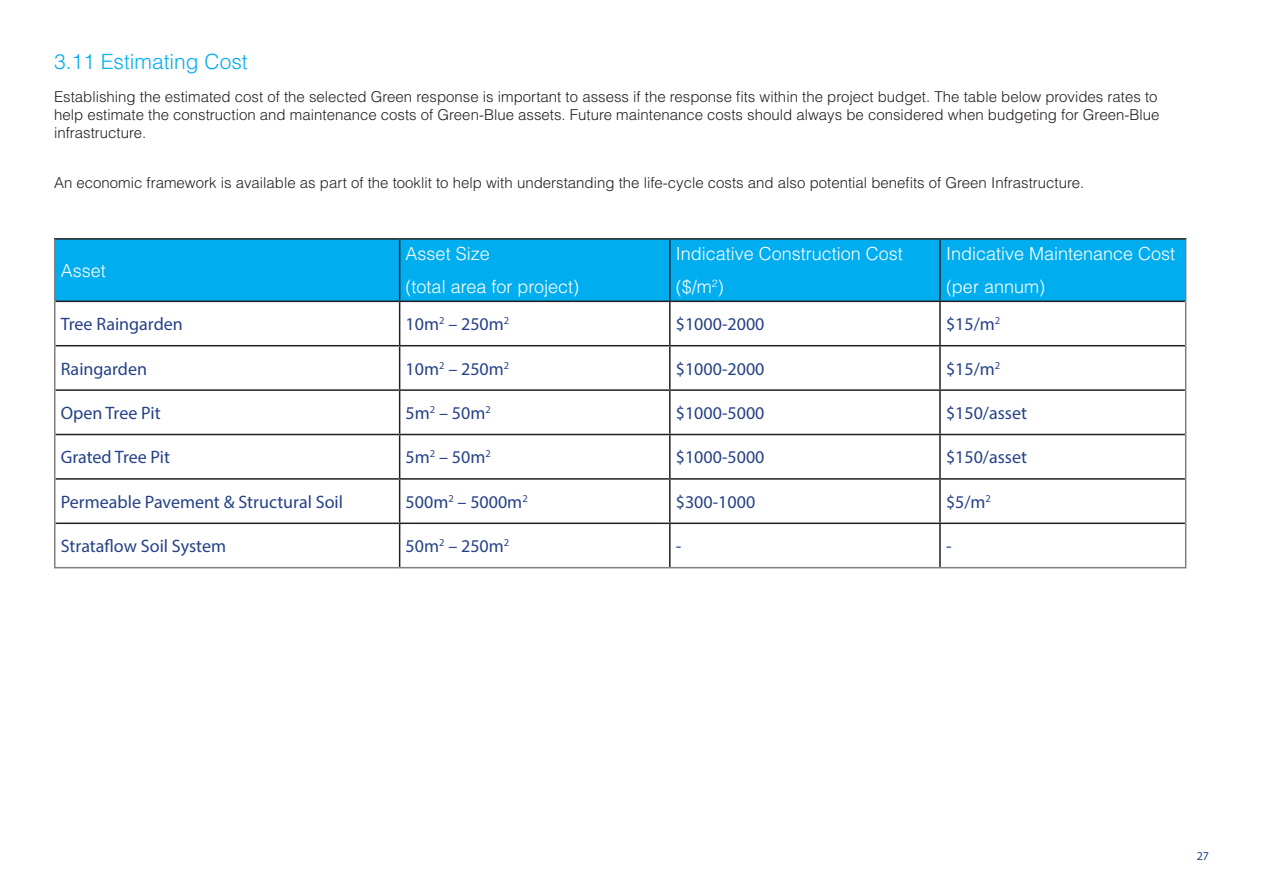
<style>
.page{position:relative;width:1263px;height:893px;background:#fff}
.page>*{position:absolute;margin:0;border:0;box-sizing:border-box;transform-origin:0 0}
.GI_Heading_2{font:300 21px "Helvetica LT Std";color:#00aeef}
.t1{font:18px "Myriad Pro";color:#254187}
.t2{font:300 18px "Helvetica LT Std";color:#fff}
.t3{font:300 15px/18px "Helvetica LT Std";color:#231f20;text-align:justify}
.t4{font:12px "Myriad Pro";color:#254187}
</style>
<div class="page">
<div style="left:56px;top:240px;width:1129px;height:61px;background:#00aeef"></div>
<hr style="left:54px;top:238px;width:346px;height:2px;background:#231f20">
<hr style="left:400px;top:238px;width:270px;height:2px;background:#231f20">
<hr style="left:399px;top:240px;width:1px;height:61px;background:#231f20">
<hr style="left:670px;top:238px;width:270px;height:2px;background:#231f20">
<hr style="left:669px;top:240px;width:1px;height:61px;background:#231f20">
<hr style="left:940px;top:238px;width:246px;height:2px;background:#231f20">
<hr style="left:939px;top:240px;width:2px;height:61px;background:#231f20">
<hr style="left:56px;top:301px;width:344px;height:1px;background:#231f20">
<hr style="left:400px;top:301px;width:270px;height:1px;background:#231f20">
<hr style="left:399px;top:302px;width:1px;height:43px;background:#231f20">
<hr style="left:670px;top:301px;width:270px;height:1px;background:#231f20">
<hr style="left:669px;top:302px;width:1px;height:43px;background:#231f20">
<hr style="left:940px;top:301px;width:245px;height:1px;background:#231f20">
<hr style="left:939px;top:302px;width:2px;height:43px;background:#231f20">
<hr style="left:56px;top:345px;width:344px;height:1px;background:#231f20">
<hr style="left:400px;top:345px;width:270px;height:1px;background:#231f20">
<hr style="left:399px;top:346px;width:1px;height:43px;background:#231f20">
<hr style="left:670px;top:345px;width:270px;height:1px;background:#231f20">
<hr style="left:669px;top:346px;width:1px;height:43px;background:#231f20">
<hr style="left:940px;top:345px;width:245px;height:1px;background:#231f20">
<hr style="left:939px;top:346px;width:2px;height:43px;background:#231f20">
<hr style="left:56px;top:389px;width:344px;height:2px;background:#231f20">
<hr style="left:400px;top:389px;width:270px;height:2px;background:#231f20">
<hr style="left:399px;top:391px;width:1px;height:43px;background:#231f20">
<hr style="left:670px;top:389px;width:270px;height:2px;background:#231f20">
<hr style="left:669px;top:391px;width:1px;height:43px;background:#231f20">
<hr style="left:940px;top:389px;width:245px;height:2px;background:#231f20">
<hr style="left:939px;top:391px;width:2px;height:43px;background:#231f20">
<hr style="left:56px;top:434px;width:344px;height:1px;background:#231f20">
<hr style="left:400px;top:434px;width:270px;height:1px;background:#231f20">
<hr style="left:399px;top:435px;width:1px;height:43px;background:#231f20">
<hr style="left:670px;top:434px;width:270px;height:1px;background:#231f20">
<hr style="left:669px;top:435px;width:1px;height:43px;background:#231f20">
<hr style="left:940px;top:434px;width:245px;height:1px;background:#231f20">
<hr style="left:939px;top:435px;width:2px;height:43px;background:#231f20">
<hr style="left:56px;top:478px;width:344px;height:2px;background:#231f20">
<hr style="left:400px;top:478px;width:270px;height:2px;background:#231f20">
<hr style="left:399px;top:480px;width:1px;height:43px;background:#231f20">
<hr style="left:670px;top:478px;width:270px;height:2px;background:#231f20">
<hr style="left:669px;top:480px;width:1px;height:43px;background:#231f20">
<hr style="left:940px;top:478px;width:245px;height:2px;background:#231f20">
<hr style="left:939px;top:480px;width:2px;height:43px;background:#231f20">
<hr style="left:56px;top:523px;width:344px;height:1px;background:#231f20">
<hr style="left:400px;top:523px;width:270px;height:1px;background:#231f20">
<hr style="left:399px;top:524px;width:1px;height:43px;background:#231f20">
<hr style="left:670px;top:523px;width:270px;height:1px;background:#231f20">
<hr style="left:669px;top:524px;width:1px;height:43px;background:#231f20">
<hr style="left:940px;top:523px;width:245px;height:1px;background:#231f20">
<hr style="left:939px;top:524px;width:2px;height:43px;background:#231f20">
<hr style="left:54px;top:301px;width:2px;height:45px;background:#7f7f7f">
<hr style="left:1185px;top:301px;width:1px;height:45px;background:#7f7f7f">
<hr style="left:54px;top:346px;width:2px;height:44px;background:#7f7f7f">
<hr style="left:1185px;top:346px;width:1px;height:44px;background:#7f7f7f">
<hr style="left:54px;top:390px;width:2px;height:44px;background:#7f7f7f">
<hr style="left:1185px;top:390px;width:1px;height:44px;background:#7f7f7f">
<hr style="left:54px;top:434px;width:2px;height:45px;background:#7f7f7f">
<hr style="left:1185px;top:434px;width:1px;height:45px;background:#7f7f7f">
<hr style="left:54px;top:479px;width:2px;height:44px;background:#7f7f7f">
<hr style="left:1185px;top:479px;width:1px;height:44px;background:#7f7f7f">
<hr style="left:54px;top:523px;width:2px;height:44px;background:#7f7f7f">
<hr style="left:1185px;top:523px;width:1px;height:44px;background:#7f7f7f">
<hr style="left:54px;top:567px;width:346px;height:1px;background:#7f7f7f">
<hr style="left:400px;top:567px;width:270px;height:1px;background:#7f7f7f">
<hr style="left:670px;top:567px;width:270px;height:1px;background:#7f7f7f">
<hr style="left:940px;top:567px;width:246px;height:1px;background:#7f7f7f">
<hr style="left:54px;top:240px;width:2px;height:61px;background:#7f7f7f">
<hr style="left:1185px;top:240px;width:1px;height:61px;background:#7f7f7f">
<p class="GI_Heading_2" style="left:54px;top:49px;width:195px">3.11 Estimating Cost</p>
<p class="t3" style="left:54px;top:88px;width:1107px">Establishing the estimated cost of the selected Green response is important to assess if the response fits within the project budget. The table below provides rates to help estimate the construction and maintenance costs of Green-Blue assets. Future maintenance costs should always be considered when budgeting for Green-Blue infrastructure.</p>
<p class="t3" style="left:54px;top:173px;width:1032px">An economic framework is available as part of the tooklit to help with understanding the life-cycle costs and also potential benefits of Green Infrastructure.</p>
<p class="t2" style="left:61px;top:259px;width:47px">Asset</p>
<p class="t2" style="left:406px;top:242px;width:86px">Asset Size</p>
<p class="t2" style="left:406px;top:275px;width:175px">(total area for project)</p>
<p class="t2" style="left:676px;top:242px;width:229px">Indicative Construction Cost</p>
<p class="t2" style="left:676px;top:275px;width:49px">($/m<sup>2</sup>)</p>
<p class="t2" style="left:946px;top:242px;width:231px">Indicative Maintenance Cost</p>
<p class="t2" style="left:946px;top:275px;width:101px">(per annum)</p>
<p class="t1" style="left:61px;top:313px;width:124px">Tree Raingarden</p>
<p class="t1" style="left:406px;top:313px;width:105px">10m<sup>2</sup> – 250m<sup>2</sup></p>
<p class="t1" style="left:676px;top:313px;width:90px">$1000-2000</p>
<p class="t1" style="left:946px;top:313px;width:56px">$15/m<sup>2</sup></p>
<p class="t1" style="left:61px;top:358px;width:88px">Raingarden</p>
<p class="t1" style="left:406px;top:358px;width:105px">10m<sup>2</sup> – 250m<sup>2</sup></p>
<p class="t1" style="left:676px;top:358px;width:90px">$1000-2000</p>
<p class="t1" style="left:946px;top:358px;width:56px">$15/m<sup>2</sup></p>
<p class="t1" style="left:61px;top:402px;width:101px">Open Tree Pit</p>
<p class="t1" style="left:406px;top:402px;width:87px">5m<sup>2</sup> – 50m<sup>2</sup></p>
<p class="t1" style="left:676px;top:402px;width:90px">$1000-5000</p>
<p class="t1" style="left:946px;top:402px;width:83px">$150/asset</p>
<p class="t1" style="left:61px;top:446px;width:111px">Grated Tree Pit</p>
<p class="t1" style="left:406px;top:446px;width:87px">5m<sup>2</sup> – 50m<sup>2</sup></p>
<p class="t1" style="left:676px;top:446px;width:90px">$1000-5000</p>
<p class="t1" style="left:946px;top:446px;width:83px">$150/asset</p>
<p class="t1" style="left:61px;top:491px;width:284px">Permeable Pavement &amp; Structural Soil</p>
<p class="t1" style="left:406px;top:491px;width:124px">500m<sup>2</sup> – 5000m<sup>2</sup></p>
<p class="t1" style="left:676px;top:491px;width:81px">$300-1000</p>
<p class="t1" style="left:946px;top:491px;width:47px">$5/m<sup>2</sup></p>
<p class="t1" style="left:61px;top:535px;width:167px">Strataflow Soil System</p>
<p class="t1" style="left:406px;top:535px;width:105px">50m<sup>2</sup> – 250m<sup>2</sup></p>
<p class="t1" style="left:676px;top:535px;width:7px">-</p>
<p class="t1" style="left:946px;top:535px;width:7px">-</p>
<p class="t4" style="left:1197px;top:849px;width:14px">27</p>
</div>
